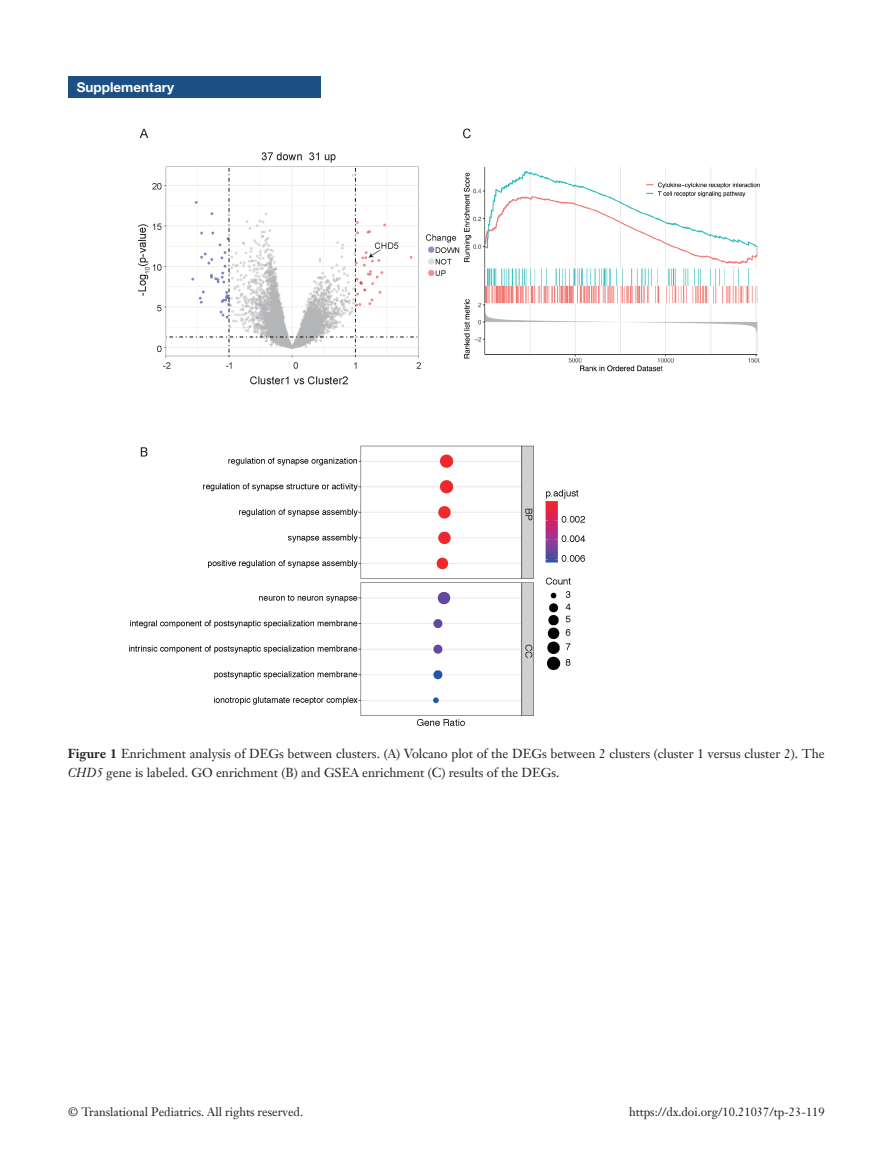
<style>
.page{position:relative;width:893px;height:1170px;background:#fff}
.page>*{position:absolute;margin:0;border:0;box-sizing:border-box;transform-origin:0 0}
.t1{font:700 13.5px "Helvetica Neue LT Pro";color:#fff}
.t2{font:12.75px/19.5px "Janson Text LT";color:#231f20}
.t3{font:12px "Janson Text LT";color:#231f20}
.s1{font-weight:700}
.s2{font-style:italic}
</style>
<div class="page">
<div style="left:68px;top:77px;width:253px;height:21px;background:#1c5085"></div>
<img style="left:129px;top:128px;width:631px;height:598px">
<p class="t1" style="left:77px;top:79px;width:99px">Supplementary</p>
<p class="t2" style="left:68px;top:743px;width:758px"><span class="s1">Figure 1</span> Enrichment analysis of DEGs between clusters. (A) Volcano plot of the DEGs between 2 clusters (cluster 1 versus cluster 2). The<br><span class="s2">CHD5</span> gene is labeled. GO enrichment (B) and GSEA enrichment (C) results of the DEGs.</p>
<p class="t3" style="left:68px;top:1104px;width:236px">© Translational Pediatrics. All rights reserved.</p>
<p class="t3" style="left:629px;top:1104px;width:197px">https://dx.doi.org/10.21037/tp-23-119</p>
</div>
